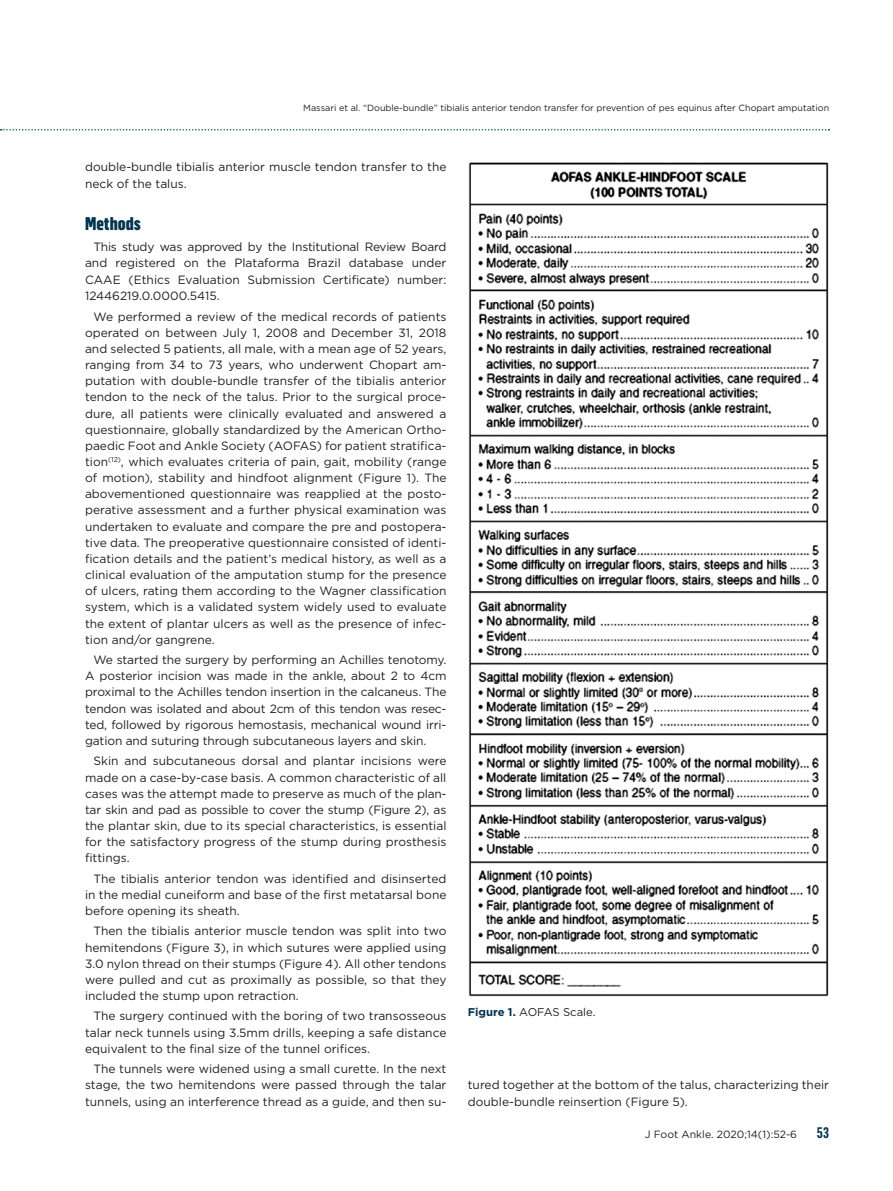
<style>
.page{position:relative;width:893px;height:1191px;background:#fff}
.page>*{position:absolute;margin:0;border:0;box-sizing:border-box;transform-origin:0 0}
.t1{font:900 18px "Flama Cond";color:#01344e}
.t2{font:600 15px "Flama Cond";color:#01344e}
.t3{font:12px/16.2px "Gotham";color:#231f20;text-align:justify}
.t4{font:11.25px "Gotham";color:#231f20}
.t5{font:10.5px "Gotham";color:#231f20}
.t6{font:9px "Gotham";color:#231f20}
.s1{font-weight:700;color:#01344e}
</style>
<div class="page">
<svg style="left:0;top:129px;width:829px;height:1px"></svg>
<img style="left:468px;top:162px;width:361px;height:834px">
<p class="t6" style="left:303px;top:102px;width:527px">Massari et al. “Double-bundle” tibialis anterior tendon transfer for prevention of pes equinus after Chopart amputation</p>
<p class="t3" style="left:85px;top:158px;width:363px;line-height:16.6px">double-bundle tibialis anterior muscle tendon transfer to the neck of the talus.</p>
<h1 class="t1" style="left:85px;top:210px;width:57px">Methods</h1>
<p class="t3" style="left:85px;top:238px;width:363px;text-indent:9px">This study was approved by the Institutional Review Board and registered on the Plataforma Brazil database under CAAE (Ethics Evaluation Submission Certificate) number:<br>12446219.0.0000.5415.</p>
<p class="t3" style="left:85px;top:308px;width:363px;text-indent:9px">We performed a review of the medical records of patients operated on between July 1, 2008 and December 31, 2018 and selected 5 patients, all male, with a mean age of 52 years, ranging from 34 to 73 years, who underwent Chopart am&shy;putation with double-bundle transfer of the tibialis anterior tendon to the neck of the talus. Prior to the surgical proce&shy;dure, all patients were clinically evaluated and answered a questionnaire, globally standardized by the American Ortho&shy;paedic Foot and Ankle Society (AOFAS) for patient stratifica&shy;tion<sup>(12)</sup>, which evaluates criteria of pain, gait, mobility (range of motion), stability and hindfoot alignment (Figure 1). The abovementioned questionnaire was reapplied at the posto&shy;perative assessment and a further physical examination was undertaken to evaluate and compare the pre and postopera&shy;tive data. The preoperative questionnaire consisted of identi&shy;fication details and the patient’s medical history, as well as a clinical evaluation of the amputation stump for the presence of ulcers, rating them according to the Wagner classification system, which is a validated system widely used to evaluate the extent of plantar ulcers as well as the presence of infec&shy;tion and/or gangrene.</p>
<p class="t3" style="left:85px;top:651px;width:363px;text-indent:9px">We started the surgery by performing an Achilles tenotomy.<br>A posterior incision was made in the ankle, about 2 to 4cm proximal to the Achilles tendon insertion in the calcaneus. The tendon was isolated and about 2cm of this tendon was resec&shy;ted, followed by rigorous hemostasis, mechanical wound irri&shy;gation and suturing through subcutaneous layers and skin.</p>
<p class="t3" style="left:85px;top:752px;width:363px;text-indent:9px">Skin and subcutaneous dorsal and plantar incisions were made on a case-by-case basis. A common characteristic of all cases was the attempt made to preserve as much of the plan&shy;tar skin and pad as possible to cover the stump (Figure 2), as the plantar skin, due to its special characteristics, is essential for the satisfactory progress of the stump during prosthesis fittings.</p>
<p class="t3" style="left:85px;top:870px;width:363px;text-indent:9px">The tibialis anterior tendon was identified and disinserted in the medial cuneiform and base of the first metatarsal bone before opening its sheath.</p>
<p class="t3" style="left:85px;top:922px;width:363px;text-indent:9px">Then the tibialis anterior muscle tendon was split into two hemitendons (Figure 3), in which sutures were applied using 3.0 nylon thread on their stumps (Figure 4). All other tendons were pulled and cut as proximally as possible, so that they included the stump upon retraction.</p>
<p class="t3" style="left:85px;top:1007px;width:363px;text-indent:9px">The surgery continued with the boring of two transosseous talar neck tunnels using 3.5mm drills, keeping a safe distance equivalent to the final size of the tunnel orifices.</p>
<p class="t3" style="left:85px;top:1060px;width:363px;text-indent:9px">The tunnels were widened using a small curette. In the next stage, the two hemitendons were passed through the talar tunnels, using an interference thread as a guide, and then su-</p>
<p class="t4" style="left:468px;top:1005px;width:129px"><span class="s1">Figure 1.</span> AOFAS Scale.</p>
<p class="t3" style="left:468px;top:1076px;width:363px">tured together at the bottom of the talus, characterizing their double-bundle reinsertion (Figure 5).</p>
<p class="t5" style="left:645px;top:1127px;width:154px">J Foot Ankle. 2020;14(1):52-6</p>
<p class="t2" style="left:817px;top:1121px;width:14px">53</p>
</div>
